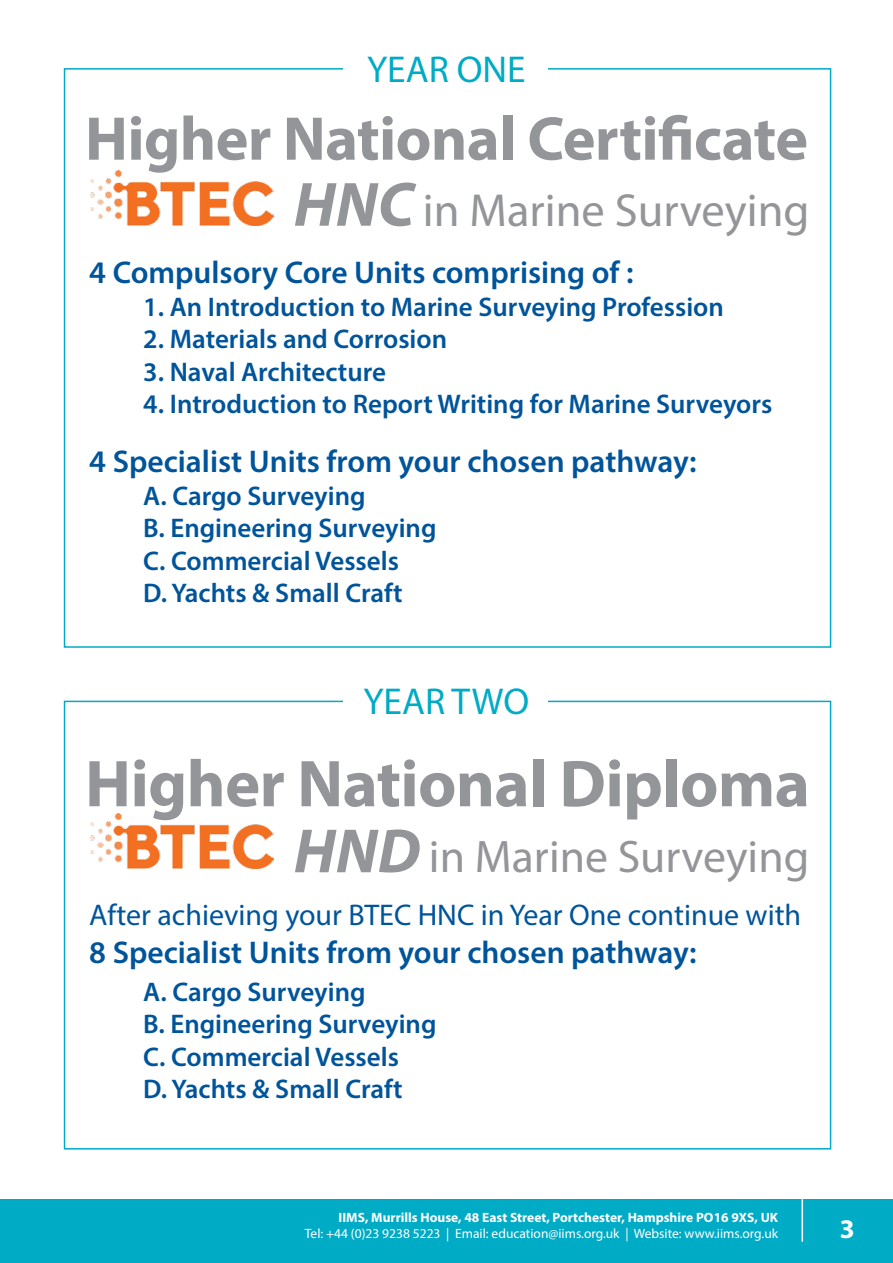
<style>
.page{position:relative;width:893px;height:1263px;background:#fff}
.page>*{position:absolute;margin:0;border:0;box-sizing:border-box;transform-origin:0 0}
.t1{font:700 66.75px "Myriad Pro";letter-spacing:-.01em;color:#939598}
.t2{font:700 62.25px "Myriad Pro";letter-spacing:-.01em;color:#939598}
.t3{font:46.5px "Myriad Pro";color:#939598}
.t4{font:45.75px "Myriad Pro";color:#939598}
.t5{font:37.5px "Myriad Pro";color:#00abc5}
.t6{font:600 31.5px "Myriad Pro";color:#00549a}
.t7{font:30px "Myriad Pro";color:#00549a}
.t8{font:600 27px/32.4px "Myriad Pro";color:#00549a}
.t9{font:700 27px "Myriad Pro";color:#fff}
.t10{font:13.5px "Myriad Pro";color:#fff}
.t11{font:700 13.5px "Myriad Pro";color:#fff}
.s1{font-weight:700;font-style:italic;font-size:63px}
</style>
<div class="page">
<img style="left:90px;top:813px;width:183px;height:56px">
<img style="left:90px;top:170px;width:183px;height:56px">
<div style="left:0;top:1199px;width:893px;height:64px;background:#00abc5"></div>
<hr style="left:801px;top:1199px;width:2px;height:43px;background:#fff">
<h3 class="t5" style="left:367px;top:46px;width:160px">YEAR ONE</h3>
<h2 class="t2" style="left:85px;top:98px;width:725px">Higher National Certificate</h2>
<h3 class="t3" style="left:294px;top:181px;width:517px"><span class="s1">HNC</span> in Marine Surveying</h3>
<p class="t6" style="left:89px;top:253px;width:546px">4 Compulsory Core Units comprising of :</p>
<p class="t8" style="left:143px;top:290px;width:582px">1. An Introduction to Marine Surveying Profession</p>
<p class="t8" style="left:143px;top:322px;width:305px">2. Materials and Corrosion</p>
<p class="t8" style="left:143px;top:355px;width:244px">3. Naval Architecture</p>
<p class="t8" style="left:143px;top:387px;width:630px">4. Introduction to Report Writing for Marine Surveyors</p>
<p class="t6" style="left:89px;top:442px;width:609px">4 Specialist Units from your chosen pathway:</p>
<p class="t8" style="left:143px;top:479px;width:295px">A. Cargo Surveying<br>B. Engineering Surveying<br>C. Commercial Vessels<br>D. Yachts &amp; Small Craft</p>
<h3 class="t5" style="left:364px;top:678px;width:167px">YEAR TWO</h3>
<h1 class="t1" style="left:85px;top:740px;width:726px">Higher National Diploma</h1>
<h3 class="t4" style="left:294px;top:829px;width:517px"><span class="s1">HND</span> in Marine Surveying</h3>
<p class="t7" style="left:89px;top:897px;width:713px">After achieving your BTEC HNC in Year One continue with</p>
<p class="t6" style="left:89px;top:932px;width:609px">8 Specialist Units from your chosen pathway:</p>
<p class="t8" style="left:143px;top:975px;width:295px">A. Cargo Surveying<br>B. Engineering Surveying<br>C. Commercial Vessels<br>D. Yachts &amp; Small Craft</p>
<p class="t11" style="left:339px;top:1209px;width:441px">IIMS, Murrills House, 48 East Street, Portchester, Hampshire PO16 9XS, UK</p>
<p class="t10" style="left:305px;top:1225px;width:475px">Tel: +44 (0)23 9238 5223 | Email: education@iims.org.uk | Website: www.iims.org.uk</p>
<p class="t9" style="left:840px;top:1211px;width:16px">3</p>
</div>
